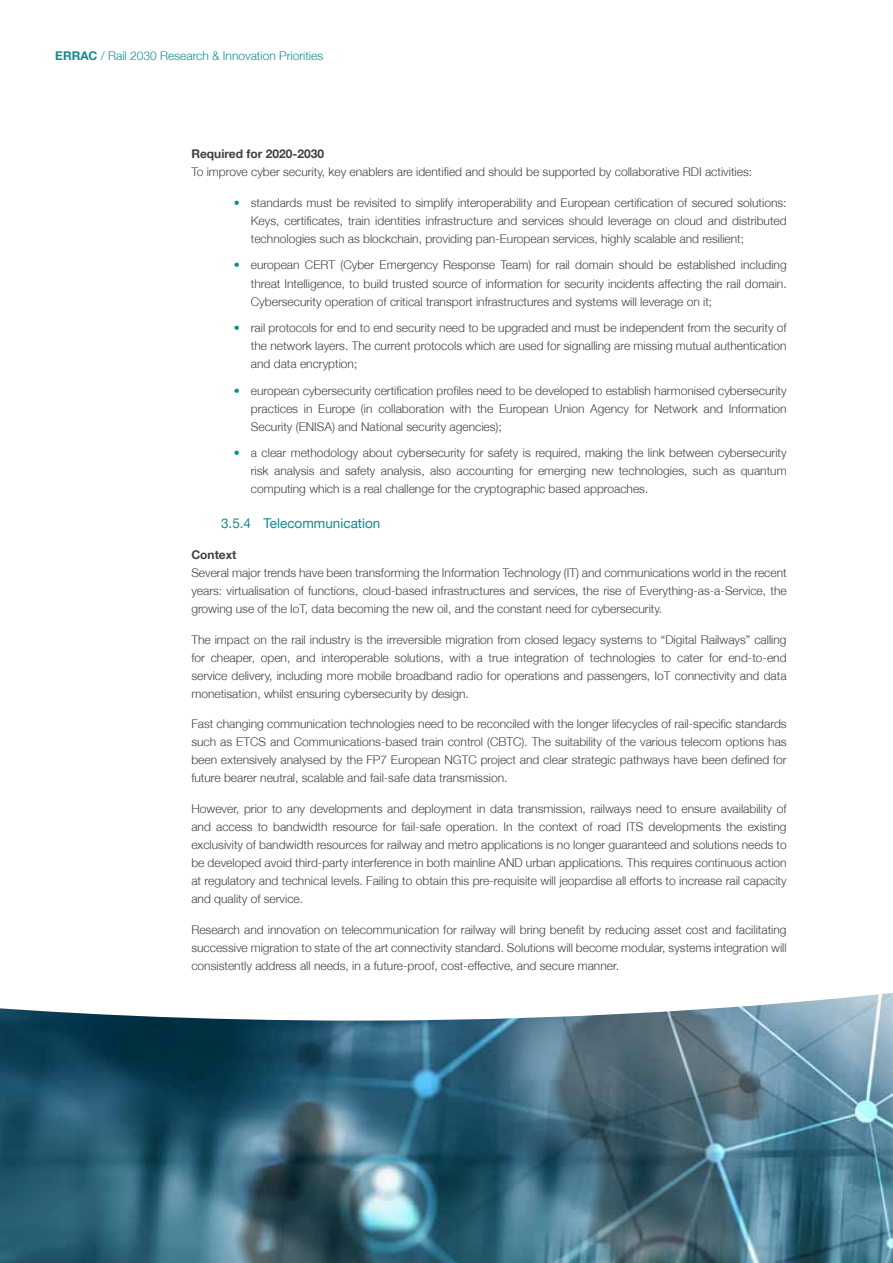
<style>
.page{position:relative;width:893px;height:1263px;background:#fff}
.page>*{position:absolute;margin:0;border:0;box-sizing:border-box;transform-origin:0 0}
.t1{font:13.5px "Helvetica Neue";color:#108b8c}
.t2{font:300 12px/18px "Helvetica Neue";color:#414042;text-align:justify}
.t3{font:300 12px "Helvetica Neue";color:#108b8c}
.t4{font:700 12px "Helvetica Neue";color:#414042}
.s1{font-weight:700}
.s2{color:#108b8c}
</style>
<div class="page">
<img style="left:0;top:1020px;width:893px;height:243px">
<svg style="left:0;top:993px;width:893px;height:27px"></svg>
<p class="t3" style="left:55px;top:48px;width:269px"><span class="s1">ERRAC</span> / Rail 2030 Research &amp; Innovation Priorities</p>
<p class="t4" style="left:191px;top:149px;width:134px">Required for 2020-2030</p>
<p class="t2" style="left:191px;top:164px;width:562px">To improve cyber security, key enablers are identified and should be supported by collaborative RDI activities:</p>
<p class="t2" style="left:251px;top:195px;width:537px;text-indent:-17px"><span class="s2">•</span> standards must be revisited to simplify interoperability and European certification of secured solutions:<br>Keys, certificates, train identities infrastructure and services should leverage on cloud and distributed technologies such as blockchain, providing pan-European services, highly scalable and resilient;</p>
<p class="t2" style="left:251px;top:257px;width:537px;text-indent:-17px"><span class="s2">•</span> european CERT (Cyber Emergency Response Team) for rail domain should be established including threat Intelligence, to build trusted source of information for security incidents affecting the rail domain.<br>Cybersecurity operation of critical transport infrastructures and systems will leverage on it;</p>
<p class="t2" style="left:251px;top:320px;width:537px;text-indent:-17px"><span class="s2">•</span> rail protocols for end to end security need to be upgraded and must be independent from the security of the network layers. The current protocols which are used for signalling are missing mutual authentication and data encryption;</p>
<p class="t2" style="left:251px;top:382px;width:537px;text-indent:-17px"><span class="s2">•</span> european cybersecurity certification profiles need to be developed to establish harmonised cybersecurity practices in Europe (in collaboration with the European Union Agency for Network and Information Security (ENISA) and National security agencies);</p>
<p class="t2" style="left:251px;top:445px;width:537px;text-indent:-17px"><span class="s2">•</span> a clear methodology about cybersecurity for safety is required, making the link between cybersecurity risk analysis and safety analysis, also accounting for emerging new technologies, such as quantum computing which is a real challenge for the cryptographic based approaches.</p>
<p class="t1" style="left:221px;top:518px;width:161px">3.5.4 Telecommunication</p>
<p class="t4" style="left:191px;top:550px;width:47px">context</p>
<p class="t2" style="left:191px;top:565px;width:597px">Several major trends have been transforming the Information Technology (IT) and communications world in the recent years: virtualisation of functions, cloud-based infrastructures and services, the rise of Everything-as-a-Service, the growing use of the IoT, data becoming the new oil, and the constant need for cybersecurity.</p>
<p class="t2" style="left:191px;top:631px;width:597px">The impact on the rail industry is the irreversible migration from closed legacy systems to “Digital Railways” calling for cheaper, open, and interoperable solutions, with a true integration of technologies to cater for end-to-end service delivery, including more mobile broadband radio for operations and passengers, IoT connectivity and data monetisation, whilst ensuring cybersecurity by design.</p>
<p class="t2" style="left:191px;top:716px;width:597px">Fast changing communication technologies need to be reconciled with the longer lifecycles of rail-specific standards such as ETCS and Communications-based train control (CBTC). The suitability of the various telecom options has been extensively analysed by the FP7 European NGTC project and clear strategic pathways have been defined for future bearer neutral, scalable and fail-safe data transmission.</p>
<p class="t2" style="left:191px;top:801px;width:597px">However, prior to any developments and deployment in data transmission, railways need to ensure availability of and access to bandwidth resource for fail-safe operation. In the context of road ITS developments the existing exclusivity of bandwidth resources for railway and metro applications is no longer guaranteed and solutions needs to be developed avoid third-party interference in both mainline AND urban applications. This requires continuous action at regulatory and technical levels. Failing to obtain this pre-requisite will jeopardise all efforts to increase rail capacity and quality of service.</p>
<p class="t2" style="left:191px;top:922px;width:597px">Research and innovation on telecommunication for railway will bring benefit by reducing asset cost and facilitating successive migration to state of the art connectivity standard. Solutions will become modular, systems integration will consistently address all needs, in a future-proof, cost-effective, and secure manner.</p>
</div>
